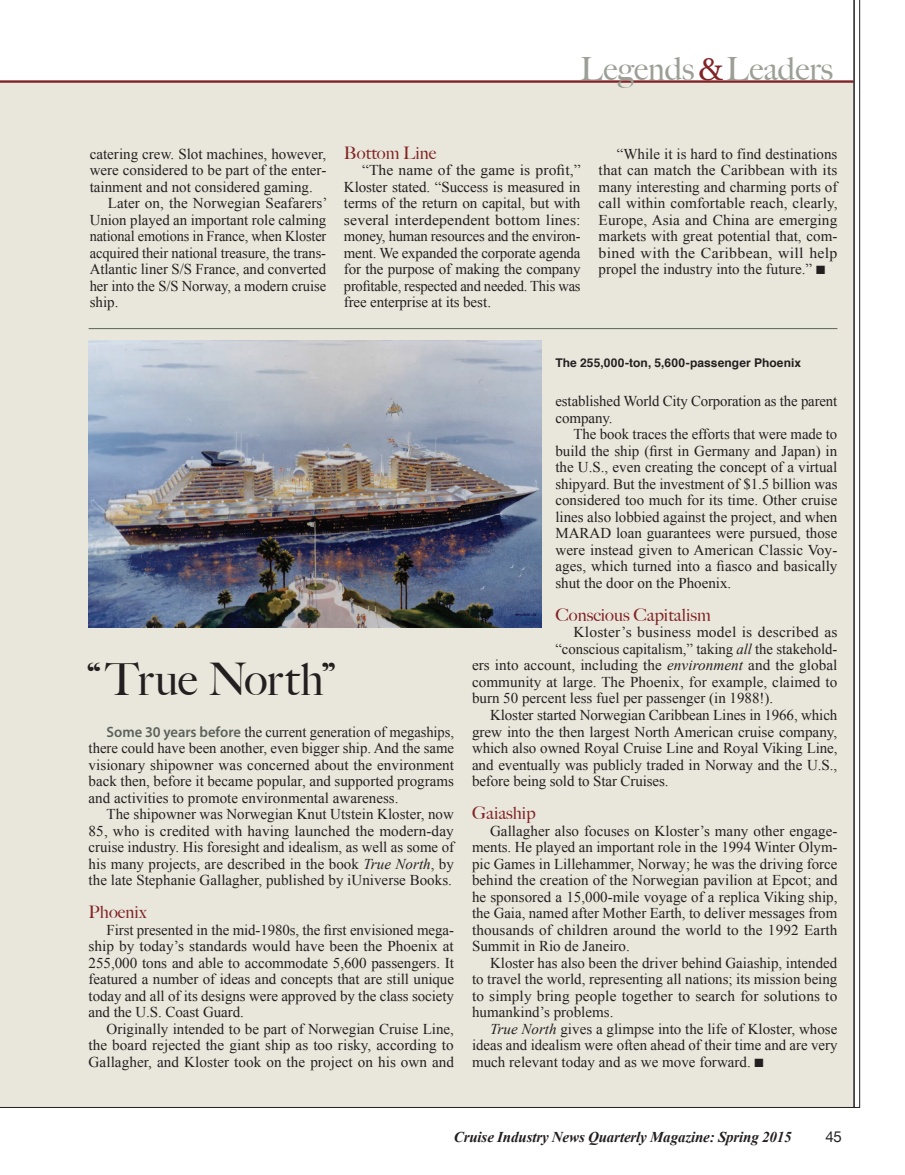
<style>
.page{position:relative;width:905px;height:1175px;background:#fff}
.page>*{position:absolute;margin:0;border:0;box-sizing:border-box;transform-origin:0 0}
.t1{font:500 45px "Big Caslon";letter-spacing:-.015em;color:#231f20}
.t2{font:500 31.95px "Big Caslon";color:#9c9f96}
.t3{font:500 17.25px "Big Caslon";color:#812326}
.t4{font:15px/16.5px "Times New Roman";color:#231f20;text-align:justify}
.t5{font:15px/16.5px "Times New Roman";color:#231f20;text-align:justify;scale:1.04 1}
.t6{font:italic 700 15px "Times New Roman";letter-spacing:-.01em;color:#231f20}
.t7{font:15px "Times New Roman";color:#231f20;scale:.95 1}
.t8{font:15px "Helvetica Neue";color:#231f20}
.t9{font:700 12px "Helvetica";letter-spacing:.01em;color:#231f20}
.s1{font-family:"Bookman Std";font-weight:300;font-size:31.5px;color:#812326}
.s2{font-family:"Myriad Pro";font-weight:600;color:#5b625c}
.s3{font-style:italic}
</style>
<div class="page">
<div style="left:0;top:81px;width:853px;height:1026px;background:#e9e7db"></div>
<hr style="left:0;top:1107px;width:859px;height:1px;background:#231f20">
<hr style="left:0;top:80px;width:853px;height:3px;background:#812326">
<hr style="left:853px;top:0;width:1px;height:1107px;background:#231f20">
<hr style="left:859px;top:0;width:1px;height:1107px;background:#231f20">
<hr style="left:89px;top:328px;width:748px;height:1px;background:#5b625c">
<img style="left:89px;top:340px;width:452px;height:287px">
<h2 class="t2" style="left:580px;top:51px;width:254px">Legends<span class="s1">&amp;</span>Leaders</h2>
<p class="t4" style="left:90px;top:145px;width:238px">catering crew. Slot machines, however,</p>
<p class="t4" style="left:90px;top:162px;width:238px">were considered to be part of the enter-</p>
<p class="t4" style="left:90px;top:178px;width:225px">tainment and not considered gaming.</p>
<p class="t4" style="left:108px;top:195px;width:221px">Later on, the Norwegian Seafarers’</p>
<p class="t4" style="left:90px;top:211px;width:238px">Union played an important role calming</p>
<p class="t7" style="left:90px;top:226px;width:251px">national emotions in France, when Kloster</p>
<p class="t4" style="left:90px;top:244px;width:238px">acquired their national treasure, the trans-</p>
<p class="t4" style="left:90px;top:261px;width:238px">Atlantic liner S/S France, and converted</p>
<p class="t4" style="left:90px;top:277px;width:238px">her into the S/S Norway, a modern cruise</p>
<p class="t4" style="left:90px;top:294px;width:30px">ship.</p>
<p class="t3" style="left:344px;top:143px;width:94px">Bottom Line</p>
<p class="t5" style="left:344px;top:162px;width:229px;text-indent:18px">“The name of the game is profit,” Kloster stated. “Success is measured in terms of the return on capital, but with several interdependent bottom lines: money, human resources and the environ&shy;ment. We expanded the corporate agenda for the purpose of making the company profitable, respected and needed. This was free enterprise at its best.</p>
<p class="t4" style="left:598px;top:145px;width:240px;text-indent:18px">“While it is hard to find destinations that can match the Caribbean with its many interesting and charming ports of call within comfortable reach, clearly, Europe, Asia and China are emerging markets with great potential that, com&shy;bined with the Caribbean, will help propel the industry into the future.” ■</p>
<p class="t9" style="left:555px;top:353px;width:247px">The 255,000-ton, 5,600-passenger Phoenix</p>
<h1 class="t1" style="left:89px;top:653px;width:247px">“True North”</h1>
<p class="t4" style="left:89px;top:723px;width:367px;text-indent:18px"><span class="s2">Some 30 years before</span> the current generation of megaships, there could have been another, even bigger ship. And the same visionary shipowner was concerned about the environment back then, before it became popular, and supported programs and activities to promote environmental awareness.</p>
<p class="t4" style="left:89px;top:805px;width:367px;text-indent:18px">The shipowner was Norwegian Knut Utstein Kloster, now 85, who is credited with having launched the modern-day cruise industry. His foresight and idealism, as well as some of his many projects, are described in the book <span class="s3">True North</span>, by the late Stephanie Gallagher, published by iUniverse Books.</p>
<p class="t3" style="left:89px;top:902px;width:60px">Phoenix</p>
<p class="t4" style="left:89px;top:921px;width:367px;text-indent:18px">First presented in the mid-1980s, the first envisioned mega&shy;ship by today’s standards would have been the Phoenix at 255,000 tons and able to accommodate 5,600 passengers. It featured a number of ideas and concepts that are still unique today and all of its designs were approved by the class society and the U.S. Coast Guard.</p>
<p class="t4" style="left:89px;top:1020px;width:367px;text-indent:18px">Originally intended to be part of Norwegian Cruise Line, the board rejected the giant ship as too risky, according to Gallagher, and Kloster took on the project on his own and</p>
<p class="t4" style="left:555px;top:393px;width:283px">established World City Corporation as the parent company.</p>
<p class="t4" style="left:555px;top:426px;width:283px;text-indent:18px">The book traces the efforts that were made to build the ship (first in Germany and Japan) in the U.S., even creating the concept of a virtual shipyard. But the investment of $1.5 billion was considered too much for its time. Other cruise lines also lobbied against the project, and when MARAD loan guarantees were pursued, those were instead given to American Classic Voy&shy;ages, which turned into a fiasco and basically shut the door on the Phoenix.</p>
<p class="t3" style="left:555px;top:605px;width:157px">Conscious Capitalism</p>
<p class="t5" style="left:573px;top:624px;width:255px">Kloster’s business model is described as</p>
<p class="t4" style="left:555px;top:640px;width:283px">“conscious capitalism,” taking <span class="s3">all</span> the stakehold-</p>
<p class="t4" style="left:472px;top:657px;width:367px">ers into account, including the <span class="s3">environment</span> and the global</p>
<p class="t4" style="left:472px;top:673px;width:367px">community at large. The Phoenix, for example, claimed to</p>
<p class="t4" style="left:472px;top:690px;width:303px">burn 50 percent less fuel per passenger (in 1988!).</p>
<p class="t4" style="left:490px;top:706px;width:349px">Kloster started Norwegian Caribbean Lines in 1966, which</p>
<p class="t4" style="left:472px;top:723px;width:367px">grew into the then largest North American cruise company,</p>
<p class="t4" style="left:472px;top:739px;width:367px">which also owned Royal Cruise Line and Royal Viking Line,</p>
<p class="t4" style="left:472px;top:756px;width:367px">and eventually was publicly traded in Norway and the U.S.,</p>
<p class="t4" style="left:472px;top:772px;width:198px">before being sold to Star Cruises.</p>
<p class="t3" style="left:472px;top:803px;width:65px">Gaiaship</p>
<p class="t4" style="left:472px;top:822px;width:367px;text-indent:18px">Gallagher also focuses on Kloster’s many other engage&shy;ments. He played an important role in the 1994 Winter Olym&shy;pic Games in Lillehammer, Norway; he was the driving force behind the creation of the Norwegian pavilion at Epcot; and he sponsored a 15,000-mile voyage of a replica Viking ship, the Gaia, named after Mother Earth, to deliver messages from thousands of children around the world to the 1992 Earth Summit in Rio de Janeiro.</p>
<p class="t4" style="left:472px;top:954px;width:367px;text-indent:18px">Kloster has also been the driver behind Gaiaship, intended to travel the world, representing all nations; its mission being to simply bring people together to search for solutions to humankind’s problems.</p>
<p class="t4" style="left:472px;top:1020px;width:367px;text-indent:18px"><span class="s3">True North</span> gives a glimpse into the life of Kloster, whose ideas and idealism were often ahead of their time and are very much relevant today and as we move forward. ■</p>
<p class="t6" style="left:454px;top:1126px;width:339px">Cruise Industry News Quarterly Magazine: Spring 2015</p>
<p class="t8" style="left:825px;top:1125px;width:18px">45</p>
</div>
